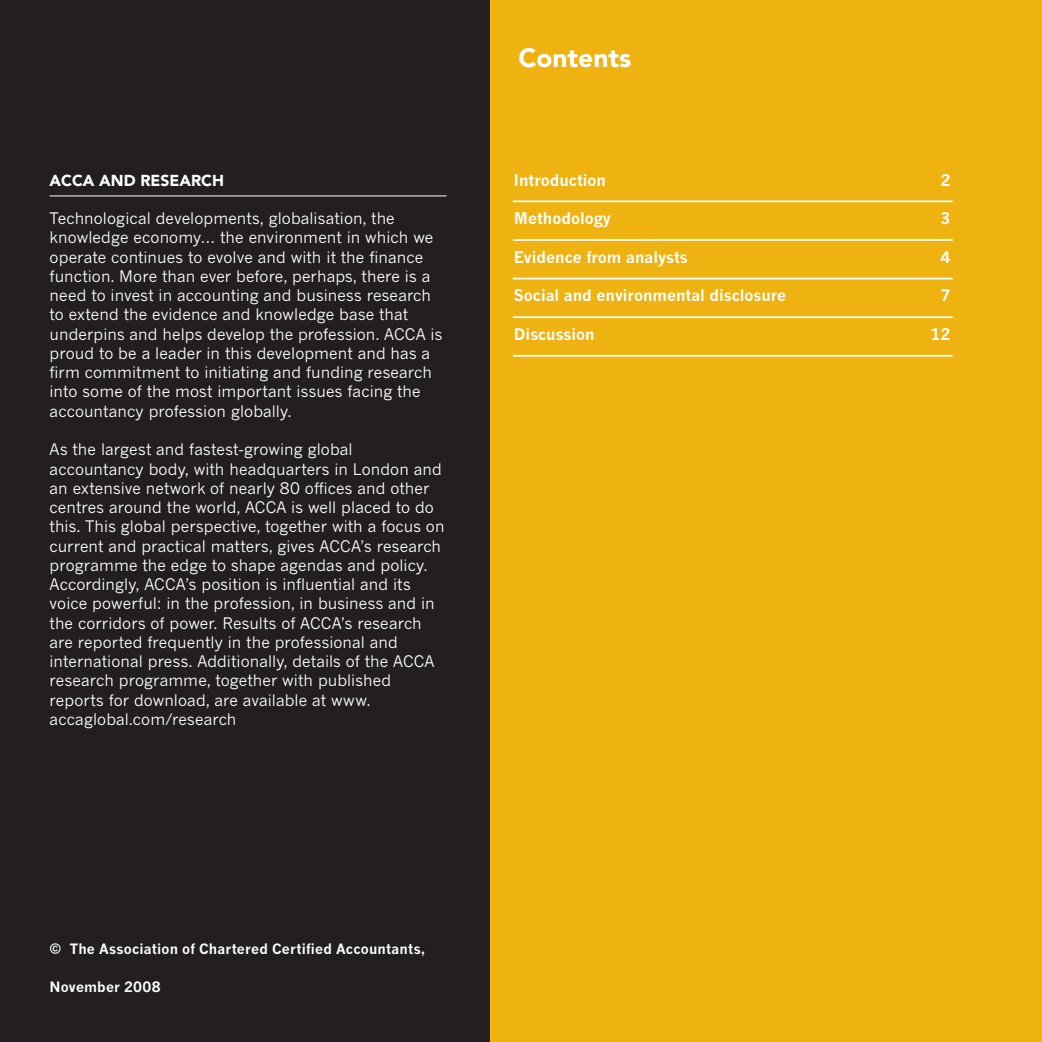
<style>
.page{position:relative;width:1042px;height:1042px;background:#fff}
.page>*{position:absolute;margin:0;border:0;box-sizing:border-box;transform-origin:0 0}
.Heading_L1__not_in_T{font:900 26.25px "Avenir LT Std";color:#fff}
.body_text{font:15.75px/19.2px "News Gothic MT Std";letter-spacing:.005em;color:#fff}
.TOC_1-col_white{font:700 15.75px "News Gothic MT Std";color:#fff}
.Heading_L2_White{font:900 15.75px "Avenir LT Std";color:#fff}
.body_text-2{font:700 14px "News Gothic MT Std";letter-spacing:.015em;color:#fff}
</style>
<div class="page">
<div style="left:489px;top:0;width:553px;height:1042px;background:#eeb211"></div>
<div style="left:0;top:0;width:489px;height:1042px;background:#231f20"></div>
<hr style="left:513px;top:200px;width:439px;height:2px;background:#fff">
<hr style="left:513px;top:239px;width:439px;height:2px;background:#fff">
<hr style="left:513px;top:278px;width:439px;height:1px;background:#fff">
<hr style="left:513px;top:316px;width:439px;height:2px;background:#fff">
<hr style="left:513px;top:355px;width:439px;height:2px;background:#fff">
<hr style="left:50px;top:195px;width:396px;height:1px;background:#fff">
<p class="Heading_L2_White" style="left:50px;top:171px;width:13px">ACCA</p>
<p class="Heading_L2_White" style="left:99px;top:171px;width:126px">AND RESEARCH</p>
<p class="body_text" style="left:50px;top:209px;width:394px">Technological developments, globalisation, the knowledge economy… the environment in which we operate continues to evolve and with it the finance function. More than ever before, perhaps, there is a need to invest in accounting and business research to extend the evidence and knowledge base that underpins and helps develop the profession. ACCA is proud to be a leader in this development and has a firm commitment to initiating and funding research into some of the most important issues facing the accountancy profession globally.</p>
<p class="body_text" style="left:50px;top:440px;width:396px">As the largest and fastest-growing global accountancy body, with headquarters in London and an extensive network of nearly 80 offices and other centres around the world, ACCA is well placed to do this. This global perspective, together with a focus on current and practical matters, gives ACCA’s research programme the edge to shape agendas and policy.<br>Accordingly, ACCA’s position is influential and its voice powerful: in the profession, in business and in the corridors of power. Results of ACCA’s research are reported frequently in the professional and international press. Additionally, details of the ACCA research programme, together with published reports for download, are available at www. accaglobal.com/research</p>
<p class="Heading_L1__not_in_T" style="left:518px;top:42px;width:114px">CONTENTS</p>
<p class="TOC_1-col_white" style="left:514px;top:170px;width:94px">I ntroduction</p>
<p class="TOC_1-col_white" style="left:940px;top:170px;width:12px">2</p>
<p class="TOC_1-col_white" style="left:514px;top:209px;width:99px">Methodology</p>
<p class="TOC_1-col_white" style="left:940px;top:209px;width:12px">3</p>
<p class="TOC_1-col_white" style="left:514px;top:247px;width:175px">Evidence from analysts</p>
<p class="TOC_1-col_white" style="left:940px;top:247px;width:12px">4</p>
<p class="TOC_1-col_white" style="left:514px;top:286px;width:274px">Social and environmental disclosure</p>
<p class="TOC_1-col_white" style="left:940px;top:286px;width:12px">7</p>
<p class="TOC_1-col_white" style="left:514px;top:325px;width:82px">Discussion</p>
<p class="TOC_1-col_white" style="left:930px;top:325px;width:22px">12</p>
<p class="body_text-2" style="left:50px;top:940px;width:377px">© The Association of Chartered Certified Accountants,</p>
<p class="body_text-2" style="left:50px;top:978px;width:112px">N ovember 2008</p>
</div>
